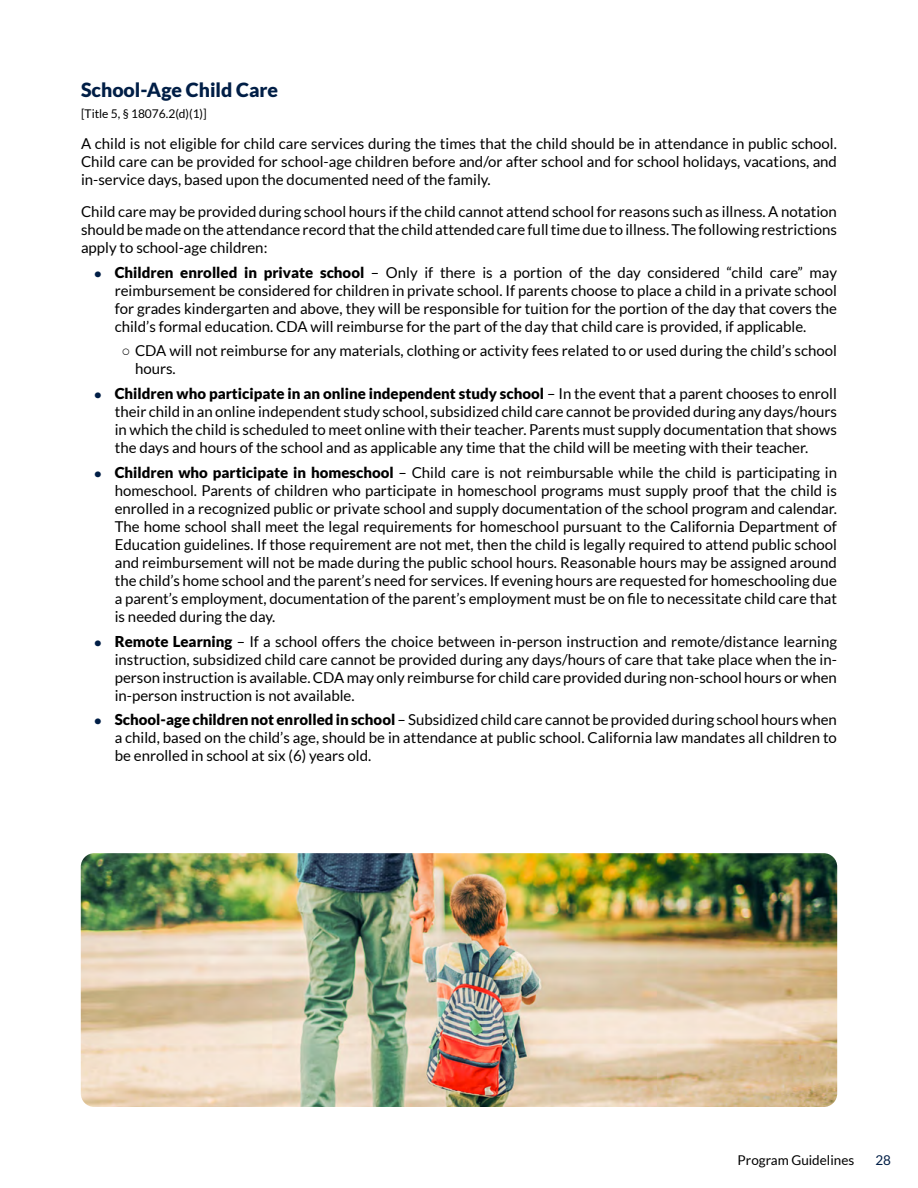
<style>
.page{position:relative;width:918px;height:1188px;background:#fff}
.page>*{position:absolute;margin:0;border:0;box-sizing:border-box;transform-origin:0 0}
.t1{font:900 19.5px "Lato";color:#001e46}
.t2{font:15px/18px "Lato";color:#000;text-align:justify}
.t3{font:13.5px "Lato";color:#000}
.t4{font:13.5px "Lato";color:#001e46}
.t5{font:12px "Lato";color:#000}
.s1{font-weight:900;font-size:12px;color:#001e46}
.s2{font-weight:900}
.s3{font-family:"Arial"}
</style>
<div class="page">
<img style="left:81px;top:853px;width:756px;height:254px">
<h1 class="t1" style="left:81px;top:78px;width:199px">School-Age Child Care</h1>
<p class="t5" style="left:81px;top:107px;width:127px">[Title 5, § 18076.2(d)(1)]</p>
<p class="t2" style="left:81px;top:135px;width:757px">A child is not eligible for child care services during the times that the child should be in attendance in public school.<br>Child care can be provided for school-age children before and/or after school and for school holidays, vacations, and in-service days, based upon the documented need of the family.</p>
<p class="t2" style="left:81px;top:202px;width:758px">Child care may be provided during school hours if the child cannot attend school for reasons such as illness. A notation should be made on the attendance record that the child attended care full time due to illness. The following restrictions apply to school-age children:</p>
<p class="t2" style="left:115px;top:263px;width:724px;text-indent:-20px"><span class="s1">•</span> <span class="s2">Children enrolled in private school</span> – Only if there is a portion of the day considered “child care” may reimbursement be considered for children in private school. If parents choose to place a child in a private school for grades kindergarten and above, they will be responsible for tuition for the portion of the day that covers the child’s formal education. CDA will reimburse for the part of the day that child care is provided, if applicable.</p>
<p class="t2" style="left:135px;top:342px;width:704px;text-indent:-14px"><span class="s3">○</span> CDA will not reimburse for any materials, clothing or activity fees related to or used during the child’s school hours.</p>
<p class="t2" style="left:115px;top:385px;width:724px;text-indent:-20px"><span class="s1">•</span> <span class="s2">Children who participate in an online independent study school</span> – In the event that a parent chooses to enroll their child in an online independent study school, subsidized child care cannot be provided during any days/hours in which the child is scheduled to meet online with their teacher. Parents must supply documentation that shows the days and hours of the school and as applicable any time that the child will be meeting with their teacher.</p>
<p class="t2" style="left:115px;top:463px;width:724px;text-indent:-20px"><span class="s1">•</span> <span class="s2">Children who participate in homeschool</span> – Child care is not reimbursable while the child is participating in homeschool. Parents of children who participate in homeschool programs must supply proof that the child is enrolled in a recognized public or private school and supply documentation of the school program and calendar.<br>The home school shall meet the legal requirements for homeschool pursuant to the California Department of Education guidelines. If those requirement are not met, then the child is legally required to attend public school and reimbursement will not be made during the public school hours. Reasonable hours may be assigned around the child’s home school and the parent’s need for services. If evening hours are requested for homeschooling due a parent’s employment, documentation of the parent’s employment must be on file to necessitate child care that is needed during the day.</p>
<p class="t2" style="left:115px;top:632px;width:724px;text-indent:-20px"><span class="s1">•</span> <span class="s2">Remote Learning</span> – If a school offers the choice between in-person instruction and remote/distance learning instruction, subsidized child care cannot be provided during any days/hours of care that take place when the in&shy;person instruction is available. CDA may only reimburse for child care provided during non-school hours or when in-person instruction is not available.</p>
<p class="t2" style="left:115px;top:711px;width:724px;text-indent:-20px"><span class="s1">•</span> <span class="s2">School-age children not enrolled in school</span> – Subsidized child care cannot be provided during school hours when a child, based on the child’s age, should be in attendance at public school. California law mandates all children to be enrolled in school at six (6) years old.</p>
<p class="t3" style="left:738px;top:1153px;width:118px">Program Guidelines</p>
<p class="t4" style="left:875px;top:1153px;width:17px">28</p>
</div>
